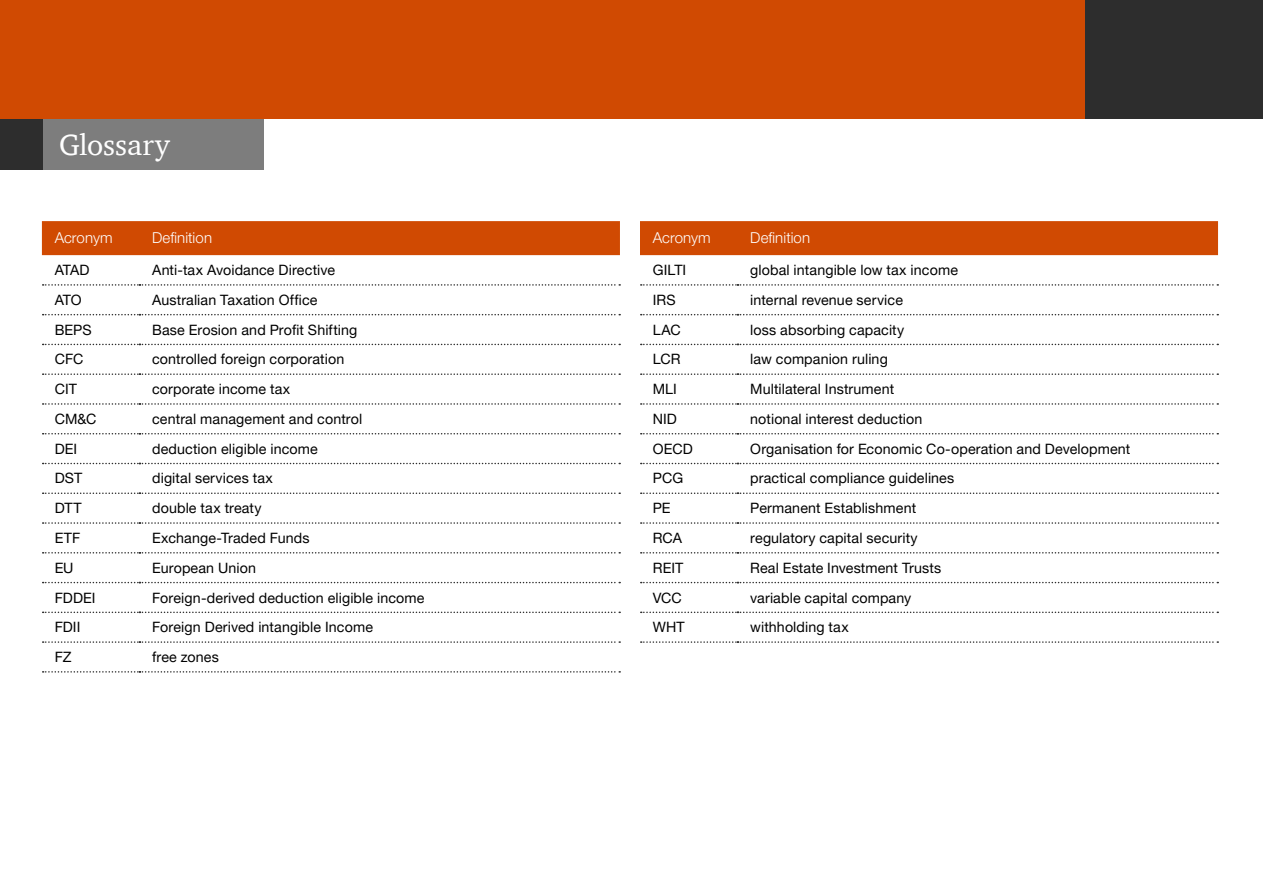
<style>
.page{position:relative;width:1263px;height:893px;background:#fff}
.page>*{position:absolute;margin:0;border:0;box-sizing:border-box;transform-origin:0 0}
.Body_copy{font:30px "ITC Charter Com";letter-spacing:-.005em;color:#fff}
.Body_copy-2{font:300 15px "Helvetica Neue LT Pro";letter-spacing:.01em;color:#fff}
.Body_copy-3{font:14.25px "Helvetica Neue LT Pro";letter-spacing:.01em;color:#000}
</style>
<div class="page">
<div style="left:0;top:0;width:1085px;height:119px;background:#d04a02"></div>
<div style="left:1085px;top:0;width:178px;height:119px;background:#2d2d2d"></div>
<div style="left:42px;top:221px;width:578px;height:34px;background:#d04a02"></div>
<svg style="left:43px;top:284px;width:577px;height:2px"></svg>
<svg style="left:43px;top:314px;width:577px;height:1px"></svg>
<svg style="left:43px;top:344px;width:577px;height:1px"></svg>
<svg style="left:43px;top:373px;width:577px;height:2px"></svg>
<svg style="left:43px;top:403px;width:577px;height:2px"></svg>
<svg style="left:43px;top:433px;width:577px;height:1px"></svg>
<svg style="left:43px;top:463px;width:577px;height:1px"></svg>
<svg style="left:43px;top:492px;width:577px;height:2px"></svg>
<svg style="left:43px;top:522px;width:577px;height:2px"></svg>
<svg style="left:43px;top:552px;width:577px;height:2px"></svg>
<svg style="left:43px;top:582px;width:577px;height:1px"></svg>
<svg style="left:43px;top:612px;width:577px;height:1px"></svg>
<svg style="left:43px;top:641px;width:577px;height:2px"></svg>
<svg style="left:43px;top:671px;width:577px;height:2px"></svg>
<div style="left:640px;top:221px;width:578px;height:34px;background:#d04a02"></div>
<svg style="left:641px;top:284px;width:577px;height:2px"></svg>
<svg style="left:641px;top:314px;width:577px;height:1px"></svg>
<svg style="left:641px;top:344px;width:577px;height:1px"></svg>
<svg style="left:641px;top:373px;width:577px;height:2px"></svg>
<svg style="left:641px;top:403px;width:577px;height:2px"></svg>
<svg style="left:641px;top:433px;width:577px;height:1px"></svg>
<svg style="left:641px;top:463px;width:577px;height:1px"></svg>
<svg style="left:641px;top:492px;width:577px;height:2px"></svg>
<svg style="left:641px;top:522px;width:577px;height:2px"></svg>
<svg style="left:641px;top:552px;width:577px;height:2px"></svg>
<svg style="left:641px;top:582px;width:577px;height:1px"></svg>
<svg style="left:641px;top:612px;width:577px;height:1px"></svg>
<svg style="left:641px;top:641px;width:577px;height:2px"></svg>
<div style="left:43px;top:119px;width:221px;height:51px;background:#7d7d7d"></div>
<div style="left:0;top:119px;width:43px;height:51px;background:#2d2d2d"></div>
<p class="Body_copy" style="left:59px;top:126px;width:112px">Glossary</p>
<p class="Body_copy-2" style="left:55px;top:229px;width:59px">Acronym</p>
<p class="Body_copy-2" style="left:152px;top:229px;width:61px">Definition</p>
<p class="Body_copy-3" style="left:55px;top:261px;width:37px">ATAD</p>
<p class="Body_copy-3" style="left:152px;top:261px;width:184px">Anti-tax Avoidance Directive</p>
<p class="Body_copy-3" style="left:55px;top:291px;width:29px">ATO</p>
<p class="Body_copy-3" style="left:152px;top:291px;width:167px">Australian Taxation Office</p>
<p class="Body_copy-3" style="left:55px;top:321px;width:39px">BEPS</p>
<p class="Body_copy-3" style="left:152px;top:321px;width:207px">Base Erosion and Profit Shifting</p>
<p class="Body_copy-3" style="left:55px;top:351px;width:30px">CFC</p>
<p class="Body_copy-3" style="left:152px;top:351px;width:194px">controlled foreign corporation</p>
<p class="Body_copy-3" style="left:55px;top:380px;width:24px">CIT</p>
<p class="Body_copy-3" style="left:152px;top:380px;width:140px">corporate income tax</p>
<p class="Body_copy-3" style="left:55px;top:410px;width:43px">CM&amp;C</p>
<p class="Body_copy-3" style="left:152px;top:410px;width:212px">central management and control</p>
<p class="Body_copy-3" style="left:55px;top:440px;width:24px">DEI</p>
<p class="Body_copy-3" style="left:152px;top:440px;width:167px">deduction eligible income</p>
<p class="Body_copy-3" style="left:55px;top:470px;width:29px">DST</p>
<p class="Body_copy-3" style="left:152px;top:470px;width:122px">digital services tax</p>
<p class="Body_copy-3" style="left:55px;top:499px;width:28px">DTT</p>
<p class="Body_copy-3" style="left:152px;top:499px;width:111px">double tax treaty</p>
<p class="Body_copy-3" style="left:55px;top:529px;width:27px">ETF</p>
<p class="Body_copy-3" style="left:152px;top:529px;width:159px">Exchange-Traded Funds</p>
<p class="Body_copy-3" style="left:55px;top:559px;width:20px">EU</p>
<p class="Body_copy-3" style="left:152px;top:559px;width:105px">European Union</p>
<p class="Body_copy-3" style="left:55px;top:589px;width:42px">FDDEI</p>
<p class="Body_copy-3" style="left:152px;top:589px;width:274px">Foreign-derived deduction eligible income</p>
<p class="Body_copy-3" style="left:55px;top:618px;width:27px">FDII</p>
<p class="Body_copy-3" style="left:152px;top:618px;width:222px">Foreign Derived intangible Income</p>
<p class="Body_copy-3" style="left:55px;top:648px;width:18px">FZ</p>
<p class="Body_copy-3" style="left:152px;top:648px;width:68px">free zones</p>
<p class="Body_copy-2" style="left:653px;top:229px;width:59px">Acronym</p>
<p class="Body_copy-2" style="left:750px;top:229px;width:61px">Definition</p>
<p class="Body_copy-3" style="left:653px;top:261px;width:35px">GILTI</p>
<p class="Body_copy-3" style="left:750px;top:261px;width:209px">global intangible low tax income</p>
<p class="Body_copy-3" style="left:653px;top:291px;width:24px">IRS</p>
<p class="Body_copy-3" style="left:750px;top:291px;width:154px">internal revenue service</p>
<p class="Body_copy-3" style="left:653px;top:321px;width:29px">LAC</p>
<p class="Body_copy-3" style="left:750px;top:321px;width:155px">loss absorbing capacity</p>
<p class="Body_copy-3" style="left:653px;top:351px;width:29px">LCR</p>
<p class="Body_copy-3" style="left:750px;top:351px;width:139px">law companion ruling</p>
<p class="Body_copy-3" style="left:653px;top:380px;width:26px">MLI</p>
<p class="Body_copy-3" style="left:750px;top:380px;width:145px">Multilateral Instrument</p>
<p class="Body_copy-3" style="left:653px;top:410px;width:26px">NID</p>
<p class="Body_copy-3" style="left:750px;top:410px;width:174px">notional interest deduction</p>
<p class="Body_copy-3" style="left:653px;top:440px;width:41px">OECD</p>
<p class="Body_copy-3" style="left:750px;top:440px;width:382px">Organisation for Economic Co-operation and Development</p>
<p class="Body_copy-3" style="left:653px;top:470px;width:32px">PCG</p>
<p class="Body_copy-3" style="left:750px;top:470px;width:206px">practical compliance guidelines</p>
<p class="Body_copy-3" style="left:653px;top:499px;width:19px">PE</p>
<p class="Body_copy-3" style="left:750px;top:499px;width:167px">Permanent Establishment</p>
<p class="Body_copy-3" style="left:653px;top:529px;width:31px">RCA</p>
<p class="Body_copy-3" style="left:750px;top:529px;width:169px">regulatory capital security</p>
<p class="Body_copy-3" style="left:653px;top:559px;width:32px">REIT</p>
<p class="Body_copy-3" style="left:750px;top:559px;width:192px">Real Estate Investment Trusts</p>
<p class="Body_copy-3" style="left:653px;top:589px;width:31px">VCC</p>
<p class="Body_copy-3" style="left:750px;top:589px;width:163px">variable capital company</p>
<p class="Body_copy-3" style="left:653px;top:618px;width:33px">WHT</p>
<p class="Body_copy-3" style="left:750px;top:618px;width:100px">withholding tax</p>
</div>
